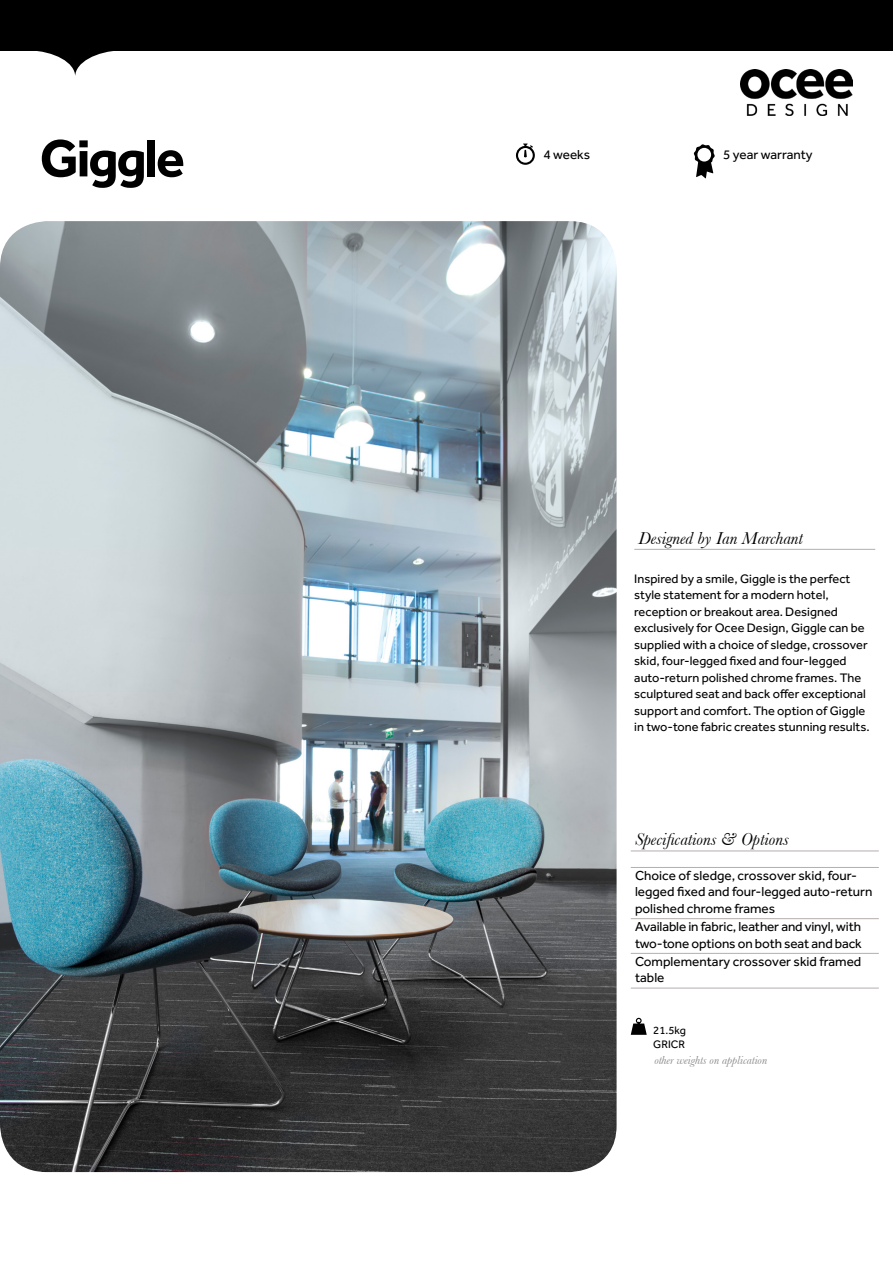
<style>
.page{position:relative;width:893px;height:1263px;background:#fff}
.page>*{position:absolute;margin:0;border:0;box-sizing:border-box;transform-origin:0 0}
.t1{font:700 54px "Effra";letter-spacing:-.04em;color:#000}
.t2{font:italic 18px "Baskerville";color:#000}
.t3{font:13.5px/16.5px "Effra";color:#000}
.t4{font:12.75px/16.5px "Effra";color:#000}
.t5{font:italic 12px "Baskerville";color:#878787}
.t6{font:11.25px/13.5px "Effra";color:#000}
</style>
<div class="page">
<img style="left:0;top:221px;width:617px;height:951px">
<hr style="left:634px;top:549px;width:241px;height:1px;background:#b5aeac">
<hr style="left:631px;top:851px;width:248px;height:1px;background:#b5aeac">
<hr style="left:631px;top:867px;width:248px;height:1px;background:#b5aeac">
<hr style="left:631px;top:918px;width:248px;height:1px;background:#b5aeac">
<hr style="left:631px;top:953px;width:248px;height:1px;background:#b5aeac">
<hr style="left:631px;top:988px;width:248px;height:1px;background:#b5aeac">
<svg style="left:631px;top:1018px;width:16px;height:17px"></svg>
<svg style="left:516px;top:144px;width:19px;height:21px"></svg>
<svg style="left:694px;top:144px;width:21px;height:34px"></svg>
<div style="left:0;top:0;width:893px;height:51px;background:#000"></div>
<svg style="left:28px;top:24px;width:94px;height:53px"></svg>
<img style="left:740px;top:69px;width:113px;height:46px">
<h1 class="t1" style="left:40px;top:125px;width:147px">Giggle</h1>
<p class="t3" style="left:543px;top:146px;width:48px">4 weeks</p>
<p class="t3" style="left:723px;top:146px;width:91px">5 year warranty</p>
<h2 class="t2" style="left:639px;top:527px;width:166px">Designed by Ian Marchant</h2>
<p class="t4" style="left:634px;top:570px;width:237px">Inspired by a smile, Giggle is the perfect style statement for a modern hotel, reception or breakout area. Designed exclusively for Ocee Design, Giggle can be supplied with a choice of sledge, crossover skid, four-legged fixed and four-legged auto-return polished chrome frames. The sculptured seat and back offer exceptional support and comfort. The option of Giggle in two-tone fabric creates stunning results.</p>
<h2 class="t2" style="left:635px;top:829px;width:155px">Specifications &amp; Options</h2>
<p class="t3" style="left:635px;top:867px;width:239px">Choice of sledge, crossover skid, four&shy;legged fixed and four-legged auto-return polished chrome frames</p>
<p class="t3" style="left:635px;top:918px;width:228px">Available in fabric, leather and vinyl, with two-tone options on both seat and back</p>
<p class="t3" style="left:635px;top:953px;width:228px">Complementary crossover skid framed table</p>
<p class="t6" style="left:653px;top:1023px;width:34px">21.5kg<br>GRICR</p>
<p class="t5" style="left:654px;top:1053px;width:114px">other weights on application</p>
</div>
